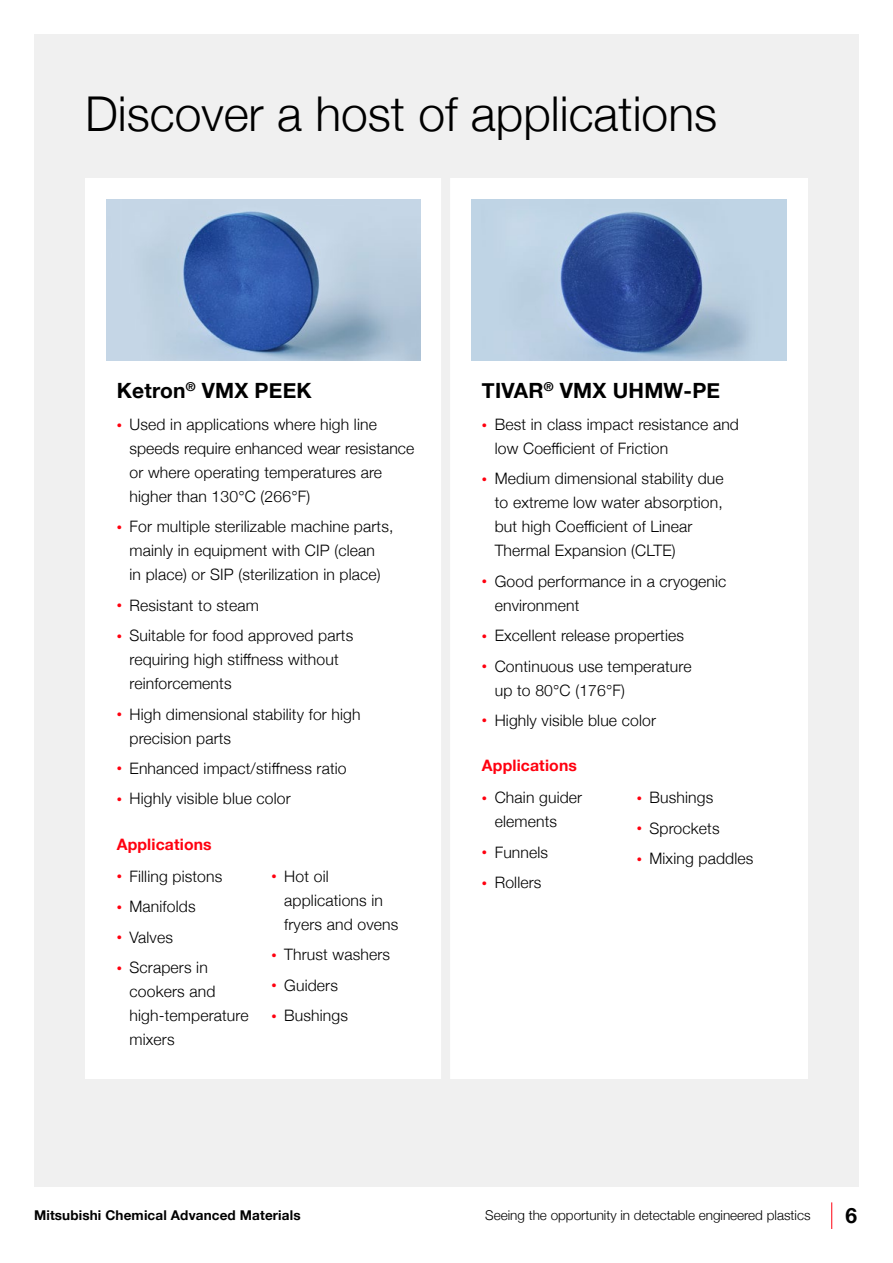
<style>
.page{position:relative;width:893px;height:1263px;background:#fff}
.page>*{position:absolute;margin:0;border:0;box-sizing:border-box;transform-origin:0 0}
.t1{font:300 48px "Helvetica Neue";color:#000}
.t2{font:700 21px "Helvetica Neue";letter-spacing:.01em;color:#000}
.t3{font:300 15.75px/24px "Helvetica Neue";letter-spacing:.01em;color:#000}
.t4{font:700 15.75px "Helvetica Neue";letter-spacing:.01em;color:#ff000f}
.t5{font:300 13.5px "Helvetica Neue";color:#000}
.t6{font:700 13.5px "Helvetica Neue";letter-spacing:.01em;color:#000}
.s1{font-size:10.5px;color:#ff000f}
</style>
<div class="page">
<svg style="left:831px;top:1202px;width:1px;height:27px"></svg>
<div style="left:34px;top:34px;width:825px;height:1152px;background:#f0f0f0"></div>
<div style="left:85px;top:179px;width:723px;height:900px;background:#fff"></div>
<img style="left:106px;top:200px;width:315px;height:160px">
<div style="left:441px;top:167px;width:9px;height:968px;background:#f0f0f0"></div>
<img style="left:471px;top:200px;width:315px;height:160px">
<h1 class="t1" style="left:85px;top:76px;width:634px">Discover a host of applications</h1>
<h2 class="t2" style="left:117px;top:374px;width:196px">Ketron<sup>®</sup> VMX PEEK</h2>
<p class="t3" style="left:130px;top:411px;width:286px;text-indent:-13px"><span class="s1">•</span> Used in applications where high line speeds require enhanced wear resistance or where operating temperatures are higher than 130°C (266°F)</p>
<p class="t3" style="left:117px;top:514px;width:278px;text-align:center"><span class="s1">•</span> For multiple sterilizable machine parts, mainly in equipment with CIP (clean<br>in place) or SIP (sterilization in place)</p>
<p class="t3" style="left:117px;top:592px;width:144px"><span class="s1">•</span> Resistant to steam</p>
<p class="t3" style="left:130px;top:622px;width:225px;text-indent:-13px"><span class="s1">•</span> Suitable for food approved parts requiring high stiffness without reinforcements</p>
<p class="t3" style="left:130px;top:701px;width:233px;text-indent:-13px"><span class="s1">•</span> High dimensional stability for high precision parts</p>
<p class="t3" style="left:117px;top:755px;width:231px"><span class="s1">•</span> Enhanced impact/stiffness ratio</p>
<p class="t3" style="left:117px;top:785px;width:176px"><span class="s1">•</span> Highly visible blue color</p>
<p class="t4" style="left:117px;top:832px;width:97px">Applications</p>
<p class="t3" style="left:117px;top:863px;width:107px"><span class="s1">•</span> Filling pistons</p>
<p class="t3" style="left:117px;top:893px;width:80px"><span class="s1">•</span> Manifolds</p>
<p class="t3" style="left:117px;top:924px;width:58px"><span class="s1">•</span> Valves</p>
<p class="t3" style="left:130px;top:954px;width:121px;text-indent:-13px"><span class="s1">•</span> Scrapers in cookers and high-temperature mixers</p>
<p class="t3" style="left:284px;top:863px;width:116px;text-indent:-13px"><span class="s1">•</span> Hot oil applications in fryers and ovens</p>
<p class="t3" style="left:271px;top:941px;width:120px"><span class="s1">•</span> Thrust washers</p>
<p class="t3" style="left:271px;top:972px;width:68px"><span class="s1">•</span> Guiders</p>
<p class="t3" style="left:271px;top:1002px;width:78px"><span class="s1">•</span> Bushings</p>
<h2 class="t2" style="left:482px;top:374px;width:240px">TIVAR<sup>®</sup> VMX UHMW-PE</h2>
<p class="t3" style="left:495px;top:411px;width:246px;text-indent:-13px"><span class="s1">•</span> Best in class impact resistance and low Coefficient of Friction</p>
<p class="t3" style="left:495px;top:466px;width:230px;text-indent:-13px"><span class="s1">•</span> Medium dimensional stability due to extreme low water absorption, but high Coefficient of Linear<br>Thermal Expansion (CLTE)</p>
<p class="t3" style="left:495px;top:568px;width:233px;text-indent:-13px"><span class="s1">•</span> Good performance in a cryogenic environment</p>
<p class="t3" style="left:482px;top:622px;width:203px"><span class="s1">•</span> Excellent release properties</p>
<p class="t3" style="left:495px;top:653px;width:198px;text-indent:-13px"><span class="s1">•</span> Continuous use temperature up to 80°C (176°F)</p>
<p class="t3" style="left:482px;top:707px;width:176px"><span class="s1">•</span> Highly visible blue color</p>
<p class="t4" style="left:482px;top:753px;width:97px">Applications</p>
<p class="t3" style="left:495px;top:785px;width:89px;text-indent:-13px"><span class="s1">•</span> Chain guider elements</p>
<p class="t3" style="left:482px;top:839px;width:68px"><span class="s1">•</span> Funnels</p>
<p class="t3" style="left:482px;top:869px;width:61px"><span class="s1">•</span> Rollers</p>
<p class="t3" style="left:637px;top:785px;width:78px"><span class="s1">•</span> Bushings</p>
<p class="t3" style="left:637px;top:815px;width:84px"><span class="s1">•</span> Sprockets</p>
<p class="t3" style="left:637px;top:845px;width:118px"><span class="s1">•</span> Mixing paddles</p>
<p class="t6" style="left:34px;top:1204px;width:268px">Mitsubishi Chemical Advanced Materials</p>
<p class="t5" style="left:485px;top:1204px;width:327px">Seeing the opportunity in detectable engineered plastics</p>
<h2 class="t2" style="left:846px;top:1199px;width:13px">6</h2>
</div>
